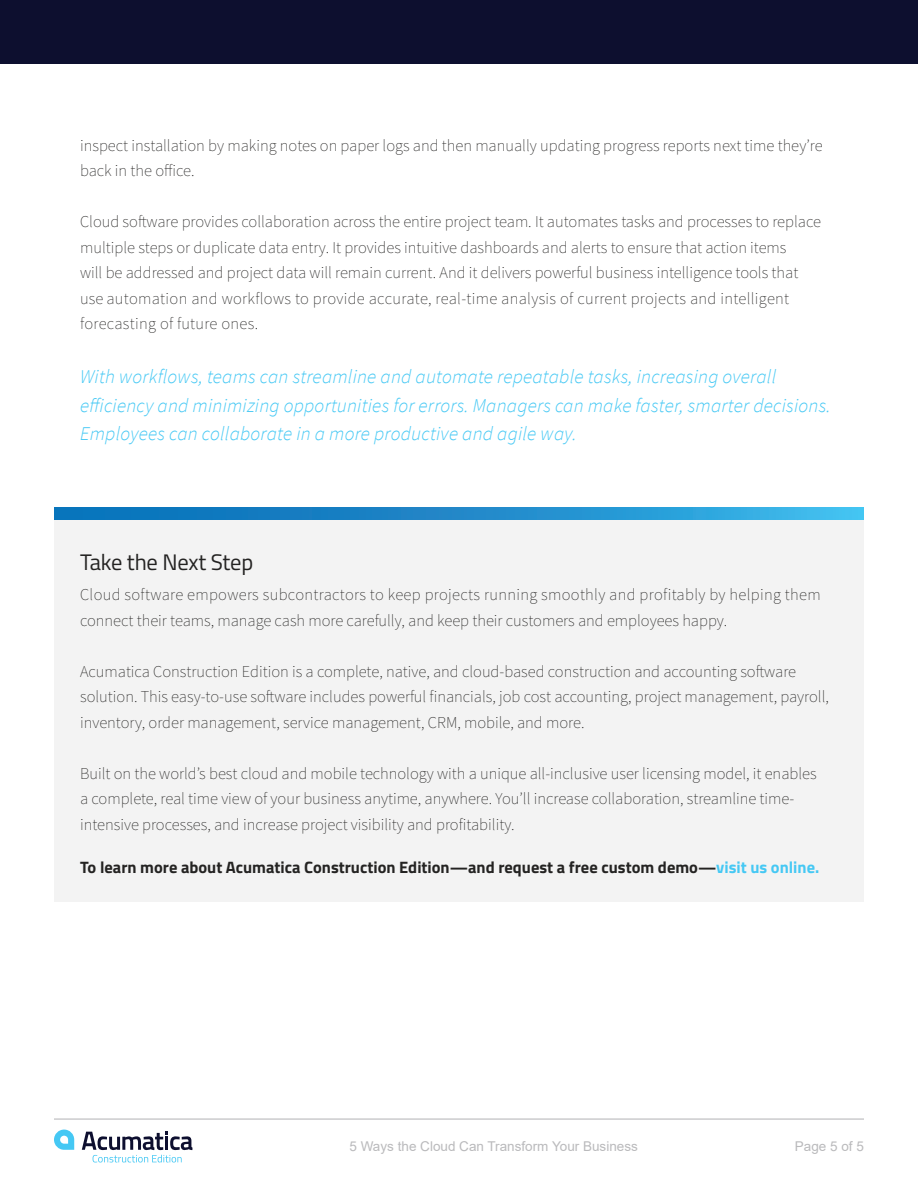
<style>
.page{position:relative;width:918px;height:1188px;background:#fff}
.page>*{position:absolute;margin:0;border:0;box-sizing:border-box;transform-origin:0 0}
.t1{font:22.5px "Titillium Web";letter-spacing:-.01em;color:#242322}
.t2{font:italic 300 19.5px/28.5px "Source Sans Pro";letter-spacing:.01em;color:#45c8f4}
.t3{font:200 16.5px/25.5px "Source Sans Pro";color:#242322}
.t4{font:700 16.5px "Titillium Web";color:#242322}
.t5{font:13.5px "Arial";color:#bababc}
.s1{color:#45c8f4}
</style>
<div class="page">
<svg style="left:54px;top:1130px;width:20px;height:20px"></svg>
<svg style="left:82px;top:1131px;width:111px;height:32px"></svg>
<hr style="left:54px;top:1118px;width:810px;height:2px;background:#bababc">
<div style="left:54px;top:519px;width:810px;height:382px;background:#f3f3f3"></div>
<svg style="left:54px;top:507px;width:810px;height:12px;background:#208fcd"></svg>
<div style="left:0;top:0;width:918px;height:63px;background:#0d0f2f"></div>
<p class="t3" style="left:80px;top:132px;width:744px">inspect installation by making notes on paper logs and then manually updating progress reports next time they’re back in the office.</p>
<p class="t3" style="left:80px;top:209px;width:742px">Cloud software provides collaboration across the entire project team. It automates tasks and processes to replace multiple steps or duplicate data entry. It provides intuitive dashboards and alerts to ensure that action items<br>will be addressed and project data will remain current. And it delivers powerful business intelligence tools that use automation and workflows to provide accurate, real-time analysis of current projects and intelligent forecasting of future ones.</p>
<p class="t2" style="left:80px;top:362px;width:752px">With workflows, teams can streamline and automate repeatable tasks, increasing overall efficiency and minimizing opportunities for errors. Managers can make faster, smarter decisions.<br>Employees can collaborate in a more productive and agile way.</p>
<p class="t1" style="left:80px;top:546px;width:175px">Take the Next Step</p>
<p class="t3" style="left:80px;top:582px;width:742px">Cloud software empowers subcontractors to keep projects running smoothly and profitably by helping them connect their teams, manage cash more carefully, and keep their customers and employees happy.</p>
<p class="t3" style="left:80px;top:658px;width:750px">Acumatica Construction Edition is a complete, native, and cloud-based construction and accounting software solution. This easy-to-use software includes powerful financials, job cost accounting, project management, payroll, inventory, order management, service management, CRM, mobile, and more.</p>
<p class="t3" style="left:80px;top:760px;width:738px">Built on the world’s best cloud and mobile technology with a unique all-inclusive user licensing model, it enables a complete, real time view of your business anytime, anywhere. You’ll increase collaboration, streamline time&shy;intensive processes, and increase project visibility and profitability.</p>
<p class="t4" style="left:80px;top:854px;width:741px">To learn more about Acumatica Construction Edition—and request a free custom demo—<span class="s1">visit us online.</span></p>
<p class="t5" style="left:349px;top:1137px;width:290px">5 Ways the Cloud Can Transform Your Business</p>
<p class="t5" style="left:795px;top:1137px;width:71px">Page 5 of 5</p>
</div>
